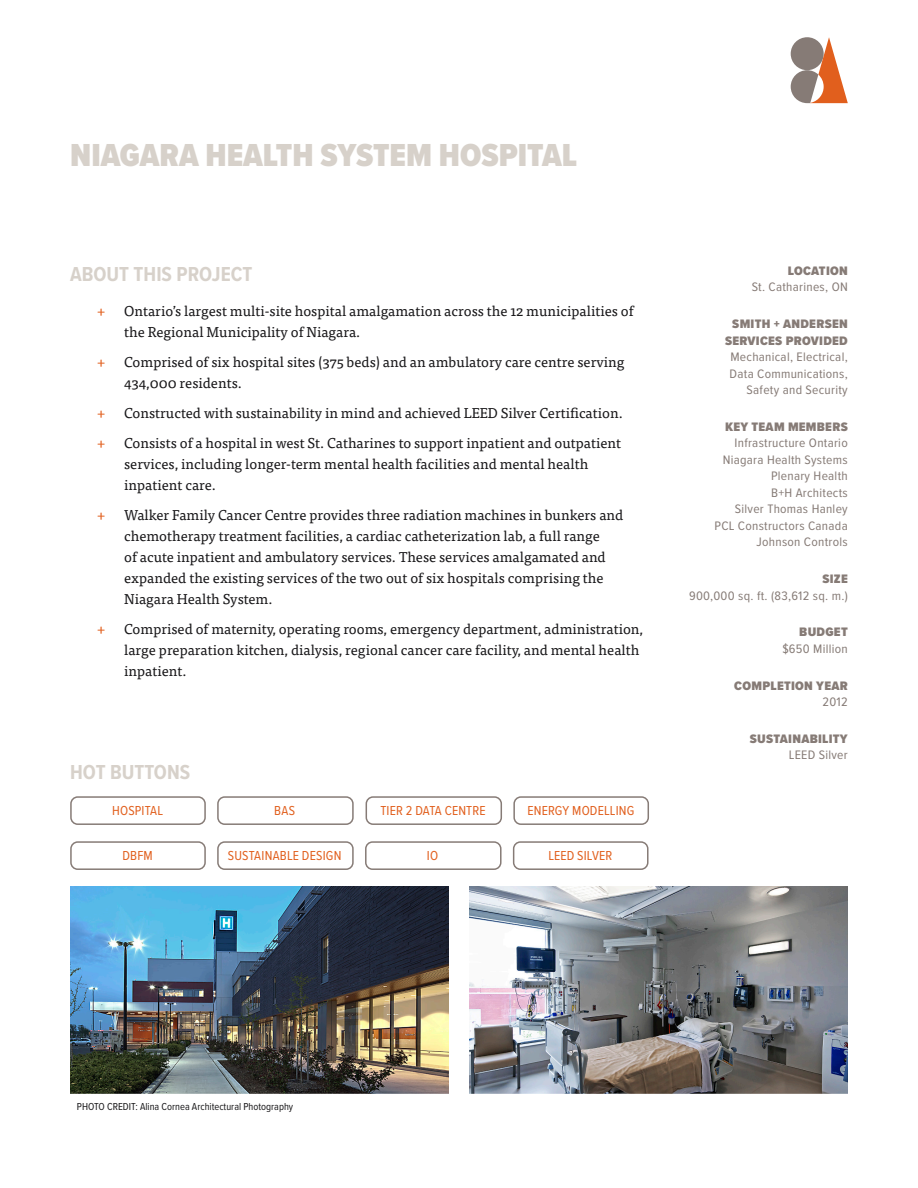
<style>
.page{position:relative;width:918px;height:1188px;background:#fff}
.page>*{position:absolute;margin:0;border:0;box-sizing:border-box;transform-origin:0 0}
.Profile_ProjectName{font:900 33px "Proxima Nova Cond";color:#d7d1ca}
.Profile_Subtitle{font:700 21px "Proxima Nova Cond";color:#d7d1ca}
.t1{font:14.25px/21px "Tisa Pro";color:#181719}
.t2{font:14.25px "Tisa Pro";color:#e15f1d}
.Profile_HotButtons-C{font:13.5px "Proxima Nova Cond";letter-spacing:.01em;color:#e15f1d}
.Profile_SideNotes{font:12.75px/16.5px "Proxima Nova Cond";letter-spacing:.02em;color:#867b76;text-align:right;scale:1.06 1}
.Profile_SideNotes-2{font:900 12.75px/16.5px "Proxima Nova Cond";letter-spacing:.02em;color:#867b76;text-align:right;scale:1.06 1}
.Photo_Caption{font:10.5px "Proxima Nova Cond";color:#181719}
.s1{font-weight:900}
.s2{font-weight:400}
</style>
<div class="page">
<img style="left:70px;top:887px;width:379px;height:207px">
<img style="left:469px;top:887px;width:379px;height:207px">
<svg style="left:791px;top:37px;width:57px;height:66px"></svg>
<div style="left:70px;top:841px;width:136px;height:29px;border:2px solid #867b76;border-radius:7px"></div>
<div style="left:217px;top:841px;width:137px;height:29px;border:2px solid #867b76;border-radius:7px"></div>
<div style="left:365px;top:841px;width:137px;height:29px;border:2px solid #867b76;border-radius:7px"></div>
<div style="left:513px;top:841px;width:136px;height:29px;border:2px solid #867b76;border-radius:7px"></div>
<div style="left:70px;top:796px;width:136px;height:29px;border:2px solid #867b76;border-radius:7px"></div>
<div style="left:217px;top:796px;width:137px;height:29px;border:2px solid #867b76;border-radius:7px"></div>
<div style="left:366px;top:796px;width:136px;height:29px;border:2px solid #867b76;border-radius:7px"></div>
<div style="left:513px;top:796px;width:136px;height:29px;border:2px solid #867b76;border-radius:7px"></div>
<p class="Profile_ProjectName" style="left:70px;top:131px;width:508px">NIAGARA HEALTH SYSTEM HOSPITAL</p>
<p class="Profile_Subtitle" style="left:70px;top:259px;width:184px">ABOUT THIS PROJECT</p>
<p class="t2" style="left:97px;top:300px;width:10px">+</p>
<p class="t1" style="left:124px;top:300px;width:511px">Ontario’s largest multi-site hospital amalgamation across the 12 municipalities of the Regional Municipality of Niagara.</p>
<p class="t2" style="left:97px;top:351px;width:10px">+</p>
<p class="t1" style="left:124px;top:351px;width:502px">Comprised of six hospital sites (375 beds) and an ambulatory care centre serving<br>434,000 residents.</p>
<p class="t2" style="left:97px;top:402px;width:10px">+</p>
<p class="t1" style="left:124px;top:402px;width:500px">Constructed with sustainability in mind and achieved LEED Silver Certification.</p>
<p class="t2" style="left:97px;top:432px;width:10px">+</p>
<p class="t1" style="left:124px;top:432px;width:499px">Consists of a hospital in west St. Catharines to support inpatient and outpatient services, including longer-term mental health facilities and mental health inpatient care.</p>
<p class="t2" style="left:97px;top:504px;width:10px">+</p>
<p class="t1" style="left:124px;top:504px;width:501px">Walker Family Cancer Centre provides three radiation machines in bunkers and chemotherapy treatment facilities, a cardiac catheterization lab, a full range<br>of acute inpatient and ambulatory services. These services amalgamated and expanded the existing services of the two out of six hospitals comprising the Niagara Health System.</p>
<p class="t2" style="left:97px;top:618px;width:10px">+</p>
<p class="t1" style="left:124px;top:618px;width:520px">Comprised of maternity, operating rooms, emergency department, administration, large preparation kitchen, dialysis, regional cancer care facility, and mental health inpatient.</p>
<p class="Profile_Subtitle" style="left:70px;top:757px;width:121px">HOT BUTTONS</p>
<p class="Profile_HotButtons-C" style="left:112px;top:801px;width:52px">HOSPITAL</p>
<p class="Profile_HotButtons-C" style="left:274px;top:801px;width:22px">BAS</p>
<p class="Profile_HotButtons-C" style="left:380px;top:801px;width:107px">TIER 2 DATA CENTRE</p>
<p class="Profile_HotButtons-C" style="left:527px;top:801px;width:108px">ENERGY MODELLING</p>
<p class="Profile_HotButtons-C" style="left:123px;top:846px;width:32px">DBFM</p>
<p class="Profile_HotButtons-C" style="left:228px;top:846px;width:115px">SUSTAINABLE DESIGN</p>
<p class="Profile_HotButtons-C" style="left:427px;top:846px;width:13px">IO</p>
<p class="Profile_HotButtons-C" style="left:548px;top:846px;width:66px">LEED SILVER</p>
<p class="Profile_SideNotes" style="left:752px;top:262px;width:92px"><span class="s1">LOCATION<br></span>St. Catharines, ON</p>
<p class="Profile_SideNotes" style="left:725px;top:315px;width:117px"><span class="s1">SMITH + ANDERSEN<br>SERVICES PROVIDED<br></span>Mechanical, Electrical,<br>Data Communications,<br>Safety and Security</p>
<p class="Profile_SideNotes" style="left:714px;top:418px;width:127px"><span class="s1">KEY TEAM MEMBERS<br></span>Infrastructure Ontario<br>Niagara Health Systems<br>Plenary Health<br>B+H Architects<br>Silver Thomas Hanley<br>PCL Constructors Canada<br>Johnson Controls</p>
<p class="Profile_SideNotes" style="left:689px;top:570px;width:151px"><span class="s1">SIZE<br></span>900,000 sq. ft. (83,612 sq. m.)</p>
<p class="Profile_SideNotes" style="left:782px;top:623px;width:63px"><span class="s1">BUDGET </span>$650 Million</p>
<p class="Profile_SideNotes-2" style="left:734px;top:677px;width:109px">COMPLETION YEAR<br><span class="s2">2012</span></p>
<p class="Profile_SideNotes-2" style="left:750px;top:730px;width:94px">SUSTAINABILITY<br><span class="s2">LEED Silver</span></p>
<p class="Photo_Caption" style="left:77px;top:1099px;width:218px">PHOTO CREDIT: Alina Cornea Architectural Photography</p>
</div>
